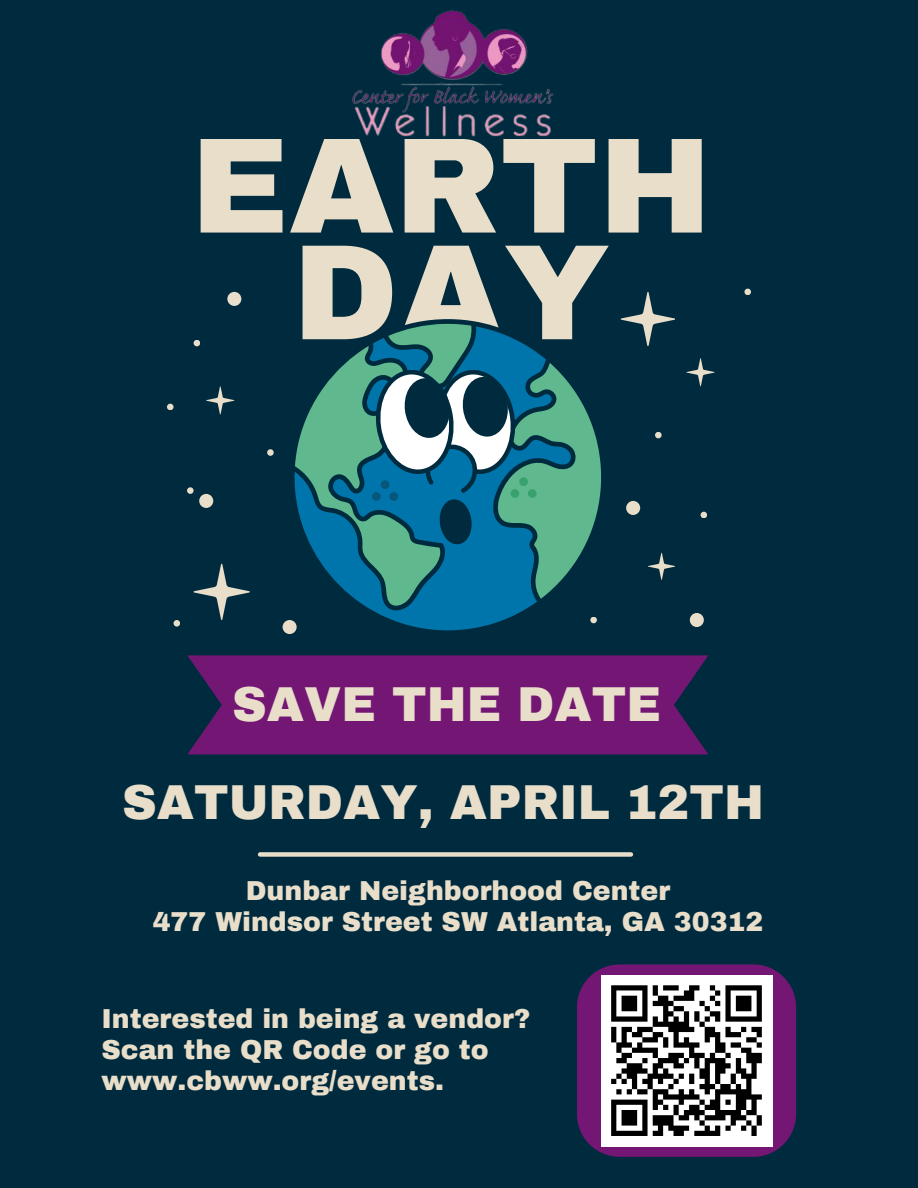
<style>
.page{position:relative;width:918px;height:1188px;background:#002b3e}
.page>*{position:absolute;margin:0;border:0;box-sizing:border-box;transform-origin:0 0}
.t1{font:900 136.05px/106.6px "Archivo";color:#e8deca;text-align:center}
.t2{font:900 48px "Archivo";color:#e8deca}
.t3{font:900 26.85px/30.8px "Archivo";color:#e8deca}
</style>
<div class="page">
<div style="left:260px;top:852px;width:371px;height:5px;background:#e8deca"></div>
<svg style="left:187px;top:655px;width:521px;height:99px;background:#6b176f"></svg>
<svg style="left:194px;top:564px;width:56px;height:56px"></svg>
<svg style="left:206px;top:386px;width:28px;height:28px"></svg>
<svg style="left:687px;top:358px;width:28px;height:28px"></svg>
<svg style="left:621px;top:292px;width:54px;height:54px"></svg>
<svg style="left:648px;top:553px;width:27px;height:27px"></svg>
<div style="left:227px;top:292px;width:14px;height:14px;background:#e8deca;border-radius:50%"></div>
<div style="left:167px;top:404px;width:7px;height:6px;background:#e8deca;border-radius:50%"></div>
<div style="left:655px;top:432px;width:7px;height:6px;background:#e8deca;border-radius:50%"></div>
<div style="left:283px;top:620px;width:14px;height:14px;background:#e8deca;border-radius:50%"></div>
<div style="left:187px;top:487px;width:7px;height:7px;background:#e8deca;border-radius:50%"></div>
<div style="left:199px;top:494px;width:14px;height:14px;background:#e8deca;border-radius:50%"></div>
<div style="left:174px;top:620px;width:6px;height:7px;background:#e8deca;border-radius:50%"></div>
<div style="left:744px;top:289px;width:7px;height:6px;background:#e8deca;border-radius:50%"></div>
<div style="left:626px;top:501px;width:14px;height:14px;background:#e8deca;border-radius:50%"></div>
<svg style="left:194px;top:340px;width:6px;height:6px"></svg>
<div style="left:267px;top:449px;width:7px;height:7px;background:#e8deca;border-radius:50%"></div>
<svg style="left:701px;top:512px;width:6px;height:6px"></svg>
<div style="left:690px;top:613px;width:14px;height:14px;background:#e8deca;border-radius:50%"></div>
<svg style="left:290px;top:610px;width:307px;height:24px"></svg>
<svg style="left:294px;top:323px;width:307px;height:287px"></svg>
<img style="left:352px;top:10px;width:202px;height:127px">
<svg style="left:577px;top:964px;width:219px;height:193px;background:#8c758e"></svg>
<p class="t1" style="left:191px;top:134px;width:523px">EARTH<br>DAY</p>
<p class="t2" style="left:232px;top:679px;width:430px">SAVE THE DATE</p>
<h1 class="t2" style="left:122px;top:777px;width:644px">SATURDAY, APRIL 12TH</h1>
<p class="t3" style="left:246px;top:876px;width:426px">Dunbar Neighborhood Center</p>
<p class="t3" style="left:153px;top:906px;width:612px">477 Windsor Street SW Atlanta, GA 30312</p>
<p class="t3" style="left:102px;top:1004px;width:430px">Interested in being a vendor?<br>Scan the QR Code or go to www.cbww.org/events.</p>
</div>
